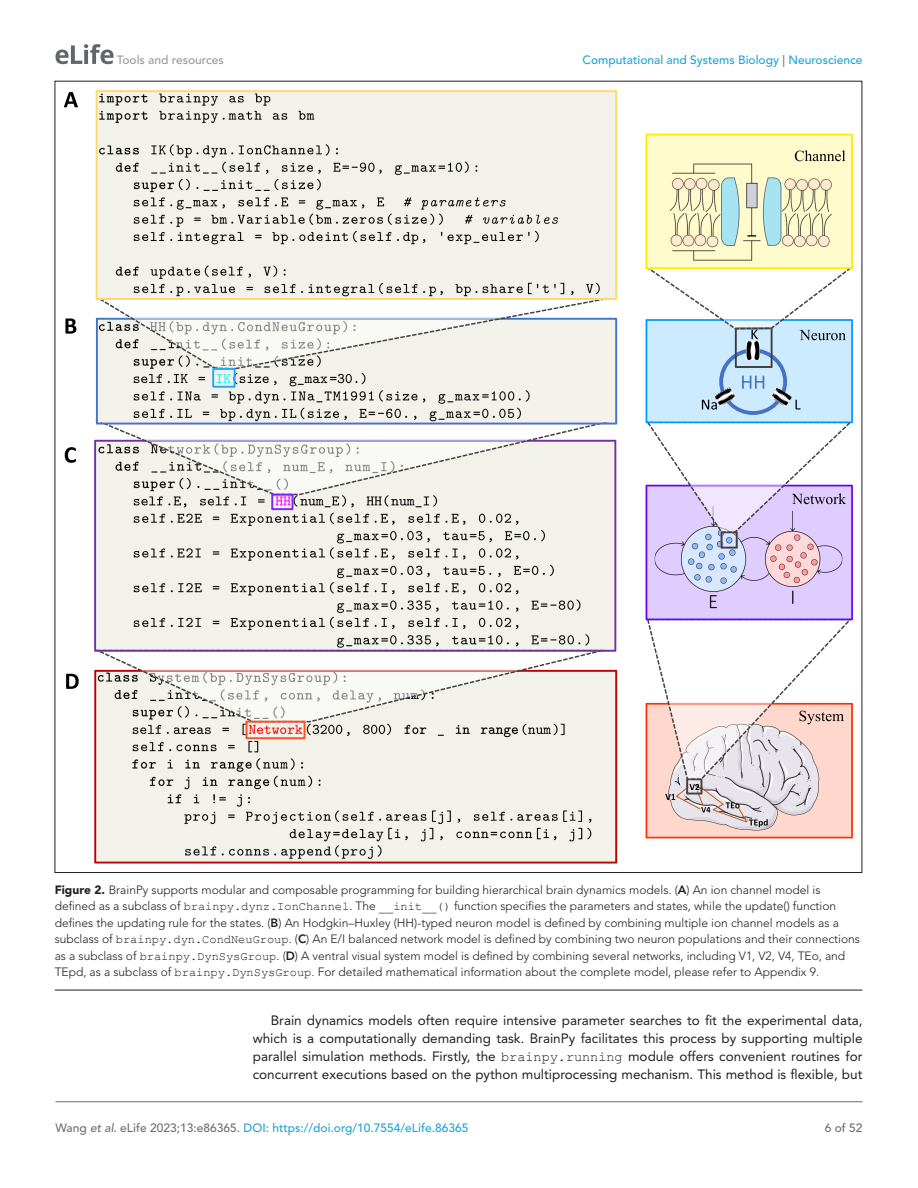
<style>
.page{position:relative;width:918px;height:1188px;background:#fff}
.page>*{position:absolute;margin:0;border:0;box-sizing:border-box;transform-origin:0 0}
.t1{font:13.5px/18px "Avenir LT Std";color:#231f20;text-align:justify}
.t2{font:300 12px/16.5px "Avenir LT Std";color:#231f20}
.t3{font:500 12px "Avenir LT Std";color:#1ea4d7}
.t4{font:500 12px "Avenir LT Std";color:#9a9a9a}
.t5{font:500 12px "Avenir LT Std";color:#6e6e70}
.s1{color:#6e6e70}
.s2{font-weight:900}
.s3{font-weight:800}
.s4{font-family:"Courier New";font-weight:400}
.s5{font-family:"Courier New"}
.s6{font-style:italic;color:#6e6e70}
</style>
<div class="page">
<svg style="left:56px;top:44px;width:58px;height:20px"></svg>
<hr style="left:56px;top:1101px;width:806px;height:1px;background:#6e6e70">
<hr style="left:55px;top:990px;width:807px;height:1px;background:#231f20">
<svg style="left:94px;top:723px;width:523px;height:141px;background:#e5e1d9"></svg>
<svg style="left:94px;top:648px;width:523px;height:75px"></svg>
<svg style="left:94px;top:440px;width:522px;height:212px;background:#e0deda"></svg>
<div style="left:246px;top:721px;width:60px;height:18px;border:2px solid #ff5126"></div>
<svg style="left:94px;top:420px;width:517px;height:76px"></svg>
<svg style="left:96px;top:370px;width:521px;height:55px;background:#dadcda"></svg>
<svg style="left:95px;top:297px;width:523px;height:73px"></svg>
<div style="left:212px;top:368px;width:24px;height:20px;border:2px solid #26a7ff"></div>
<div style="left:271px;top:494px;width:22px;height:16px;border:2px solid #7828fd"></div>
<div style="left:646px;top:135px;width:206px;height:133px;background:#fffbcd"></div>
<div style="left:646px;top:134px;width:207px;height:135px;border:2px solid #fcea02"></div>
<img style="left:669px;top:161px;width:163px;height:100px">
<svg style="left:795px;top:150px;width:50px;height:11px"></svg>
<svg style="left:645px;top:266px;width:208px;height:572px"></svg>
<svg style="left:64px;top:92px;width:14px;height:15px"></svg>
<svg style="left:65px;top:318px;width:11px;height:16px"></svg>
<svg style="left:65px;top:447px;width:11px;height:16px"></svg>
<svg style="left:66px;top:674px;width:13px;height:15px"></svg>
<img style="left:99px;top:93px;width:515px;height:204px">
<div style="left:96px;top:90px;width:521px;height:210px;border:2px solid #ffd966"></div>
<p class="t4" style="left:117px;top:53px;width:108px">Tools and resources</p>
<p class="t3" style="left:583px;top:53px;width:281px">Computational and Systems Biology <span class="s1">|</span> Neuroscience</p>
<p class="t2" style="left:55px;top:881px;width:807px"><span class="s2">Figure 2.</span> BrainPy supports modular and composable programming for building hierarchical brain dynamics models. (<span class="s3">A</span>) An ion channel model is defined as a subclass of <span class="s4">brainpy.dynz.IonChannel</span>. The <span class="s4">__init__()</span> function specifies the parameters and states, while the update() function defines the updating rule for the states. (<span class="s3">B</span>) An Hodgkin–Huxley (HH)-typed neuron model is defined by combining multiple ion channel models as a subclass of <span class="s4">brainpy.dyn.CondNeuGroup</span>. (<span class="s3">C</span>) An E/I balanced network model is defined by combining two neuron populations and their connections as a subclass of <span class="s4">brainpy.DynSysGroup</span>. (<span class="s3">D</span>) A ventral visual system model is defined by combining several networks, including V1, V2, V4, TEo, and TEpd, as a subclass of <span class="s4">brainpy.DynSysGroup</span>. For detailed mathematical information about the complete model, please refer to Appendix 9.</p>
<p class="t1" style="left:253px;top:1012px;width:611px;text-indent:18px">Brain dynamics models often require intensive parameter searches to fit the experimental data, which is a computationally demanding task. BrainPy facilitates this process by supporting multiple parallel simulation methods. Firstly, the <span class="s5">brainpy.running</span> module offers convenient routines for concurrent executions based on the python multiprocessing mechanism. This method is flexible, but</p>
<p class="t3" style="left:56px;top:1121px;width:414px"><span class="s1">Wang</span> <span class="s6">et al</span><span class="s1">. eLife 2023;13:e86365.</span> DOI: https://doi.org/10.7554/eLife.86365</p>
<p class="t5" style="left:825px;top:1121px;width:39px">6 of 52</p>
</div>
